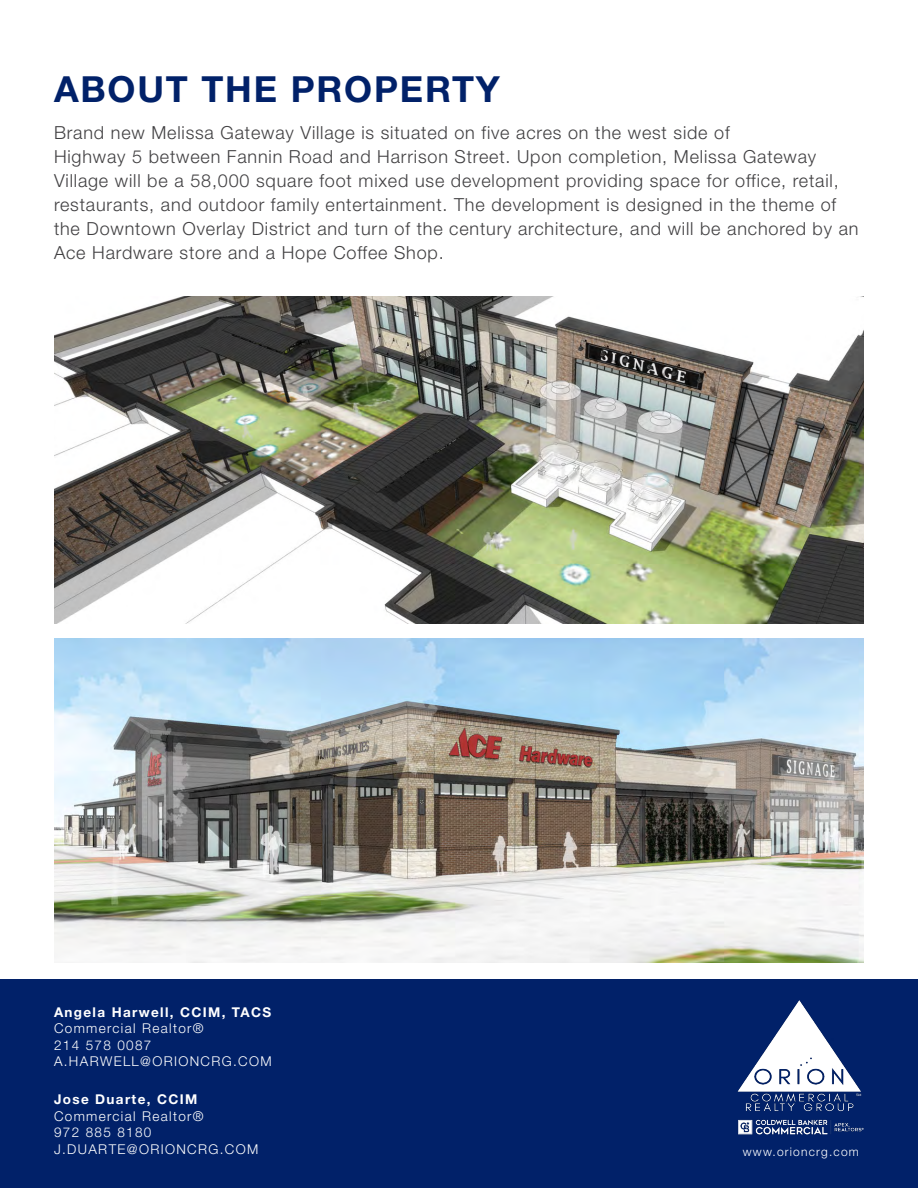
<style>
.page{position:relative;width:918px;height:1188px;background:#fff}
.page>*{position:absolute;margin:0;border:0;box-sizing:border-box;transform-origin:0 0}
.t1{font:700 36px "Helvetica Neue LT Std";letter-spacing:.05em;color:#012169}
.t2{font:300 18px/24px "Helvetica Neue LT Std";letter-spacing:.045em;color:#414042}
.t3{font:300 13.5px/16.5px "Helvetica Neue LT Std";letter-spacing:.1em;color:#fff}
.t4{font:700 13.5px "Helvetica Neue LT Std";letter-spacing:.1em;color:#fff}
.t5{font:300 12px "Helvetica Neue LT Std";letter-spacing:.1em;color:#fff}
</style>
<div class="page">
<div style="left:0;top:979px;width:918px;height:209px;background:#012169"></div>
<img style="left:737px;top:1000px;width:127px;height:135px">
<img style="left:54px;top:639px;width:810px;height:324px">
<img style="left:54px;top:297px;width:810px;height:326px">
<h1 class="t1" style="left:54px;top:67px;width:448px">ABOUT THE PROPERTY</h1>
<p class="t2" style="left:54px;top:120px;width:806px">Brand new Melissa Gateway Village is situated on five acres on the west side of<br>Highway 5 between Fannin Road and Harrison Street. Upon completion, Melissa Gateway Village will be a 58,000 square foot mixed use development providing space for office, retail, restaurants, and outdoor family entertainment. The development is designed in the theme of the Downtown Overlay District and turn of the century architecture, and will be anchored by an Ace Hardware store and a Hope Coffee Shop.</p>
<p class="t4" style="left:54px;top:1003px;width:219px">Angela Harwell, CCIM, TACS</p>
<p class="t3" style="left:54px;top:1020px;width:219px">Commercial Realtor®<br>214 578 0087<br>A.HARWELL@ORIONCRG.COM</p>
<p class="t4" style="left:54px;top:1091px;width:145px">Jose Duarte, CCIM</p>
<p class="t3" style="left:54px;top:1107px;width:206px">Commercial Realtor®<br>972 885 8180<br>J.DUARTE@ORIONCRG.COM</p>
<p class="t5" style="left:743px;top:1144px;width:118px">www.orioncrg.com</p>
</div>
